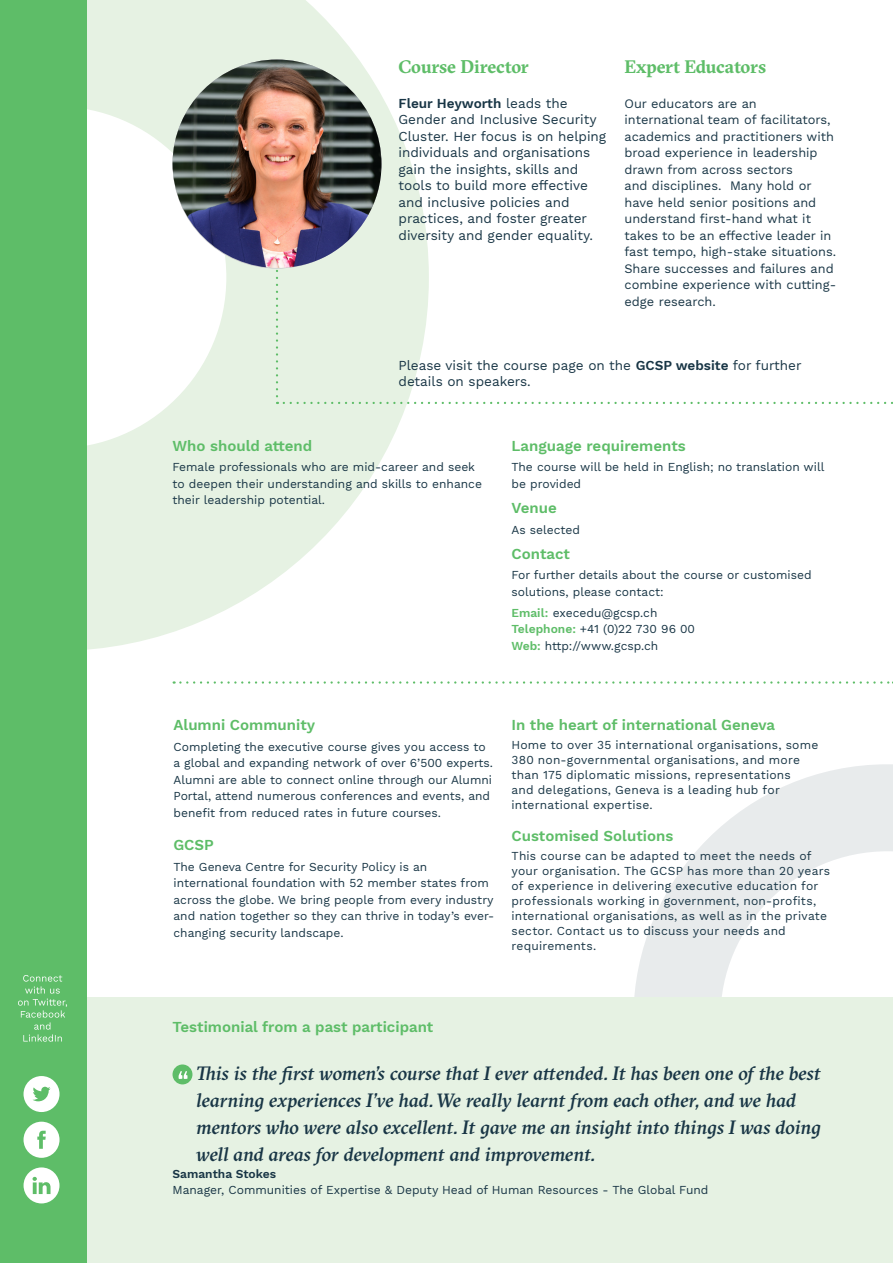
<style>
.page{position:relative;width:893px;height:1263px;background:#fff}
.page>*{position:absolute;margin:0;border:0;box-sizing:border-box;transform-origin:0 0}
.t1{font:italic 500 19.5px/27px "GT Sectra";letter-spacing:-.01em;color:#183545}
.Course_Director_Head{font:700 18px "GT Sectra";letter-spacing:-.005em;color:#5ebd68}
.Sub-heads_green{font:600 15px "Work Sans";color:#5ebd68}
.Body_copy{font:600 15px "Work Sans";color:#5ebd68}
.Sub-heads_yellow{font:600 15px "Work Sans";color:#5ebd68}
.Course_Director_Expe{font:13.5px/16.5px "Work Sans";color:#183545}
.Course_Director_Expe-2{font:12.75px/16.5px "Work Sans";color:#183545}
.Body_copy-2{font:12px/16.5px "Work Sans";color:#183545}
.BODY_COPY{font:12px/15px "Work Sans";letter-spacing:.015em;color:#183545}
.Sub-heads_green-2{font:12px/16.5px "Work Sans";color:#183545}
.Sub-heads_yellow-2{font:12px "Work Sans";color:#183545}
.Body_copy-3{font:600 12px "Work Sans";color:#183545}
.s1{font-weight:600}
.s2{font-weight:600;color:#5ebd68}
</style>
<div class="page">
<svg style="left:87px;top:0;width:320px;height:650px"></svg>
<svg style="left:634px;top:764px;width:259px;height:233px"></svg>
<div style="left:0;top:997px;width:893px;height:266px;background:#e6f2e3"></div>
<div style="left:0;top:0;width:87px;height:1263px;background:#5ebd68"></div>
<svg style="left:18px;top:975px;width:49px;height:66px"></svg>
<svg style="left:24px;top:1076px;width:36px;height:36px"></svg>
<svg style="left:24px;top:1122px;width:36px;height:36px"></svg>
<svg style="left:24px;top:1167px;width:36px;height:36px"></svg>
<div style="left:173px;top:1064px;width:19px;height:20px;background:#5ebd68;border-radius:50%"></div>
<svg style="left:179px;top:1071px;width:9px;height:8px"></svg>
<svg style="left:173px;top:60px;width:720px;height:344px"></svg>
<img style="left:173px;top:60px;width:208px;height:208px">
<svg style="left:174px;top:681px;width:719px;height:3px"></svg>
<p class="Course_Director_Head" style="left:398px;top:56px;width:132px">Course Director</p>
<p class="Course_Director_Expe" style="left:398px;top:95px;width:209px"><span class="s1">Fleur Heyworth</span> leads the<br>Gender and Inclusive Security<br>Cluster. Her focus is on helping individuals and organisations gain the insights, skills and tools to build more effective and inclusive policies and practices, and foster greater diversity and gender equality.</p>
<p class="Course_Director_Head" style="left:624px;top:56px;width:143px">Expert Educators</p>
<p class="Course_Director_Expe-2" style="left:624px;top:95px;width:213px">Our educators are an international team of facilitators, academics and practitioners with broad experience in leadership drawn from across sectors<br>and disciplines. Many hold or have held senior positions and understand first-hand what it takes to be an effective leader in fast tempo, high-stake situations.<br>Share successes and failures and combine experience with cutting&shy;edge research.</p>
<p class="Course_Director_Expe" style="left:398px;top:357px;width:405px">Please visit the course page on the <span class="s1">GCSP website</span> for further details on speakers.</p>
<p class="Sub-heads_green" style="left:173px;top:437px;width:141px">Who should attend</p>
<p class="Body_copy-2" style="left:173px;top:459px;width:311px">Female professionals who are mid-career and seek to deepen their understanding and skills to enhance their leadership potential.</p>
<p class="Body_copy" style="left:511px;top:437px;width:176px">Language requirements</p>
<p class="Body_copy-2" style="left:511px;top:459px;width:314px">The course will be held in English; no translation will be provided</p>
<p class="Sub-heads_yellow" style="left:511px;top:499px;width:47px">Venue</p>
<p class="Body_copy-2" style="left:511px;top:522px;width:70px">As selected</p>
<p class="Sub-heads_yellow" style="left:511px;top:545px;width:60px">Contact</p>
<p class="Body_copy-2" style="left:511px;top:567px;width:302px">For further details about the course or customised solutions, please contact:</p>
<p class="Body_copy-2" style="left:511px;top:605px;width:147px"><span class="s2">Email:</span> execedu@gcsp.ch</p>
<p class="Sub-heads_yellow-2" style="left:511px;top:622px;width:185px"><span class="s2">Telephone:</span> +41 (0)22 730 96 00</p>
<p class="Sub-heads_yellow-2" style="left:511px;top:638px;width:148px"><span class="s2">Web:</span> http://www.gcsp.ch</p>
<p class="Sub-heads_green" style="left:173px;top:716px;width:143px">Alumni Community</p>
<p class="Body_copy-2" style="left:173px;top:739px;width:321px">Completing the executive course gives you access to a global and expanding network of over 6’500 experts.<br>Alumni are able to connect online through our Alumni Portal, attend numerous conferences and events, and benefit from reduced rates in future courses.</p>
<p class="Sub-heads_green" style="left:173px;top:836px;width:42px">GCSP</p>
<p class="Sub-heads_green-2" style="left:173px;top:859px;width:322px">The Geneva Centre for Security Policy is an international foundation with 52 member states from across the globe. We bring people from every industry and nation together so they can thrive in today’s ever&shy;changing security landscape.</p>
<p class="Sub-heads_green" style="left:511px;top:716px;width:265px">In the heart of international Geneva</p>
<p class="Body_copy-2" style="left:511px;top:738px;width:308px;line-height:15px">Home to over 35 international organisations, some 380 non-governmental organisations, and more than 175 diplomatic missions, representations<br>and delegations, Geneva is a leading hub for international expertise.</p>
<p class="Sub-heads_green" style="left:511px;top:827px;width:163px">Customised Solutions</p>
<p class="BODY_COPY" style="left:511px;top:849px;width:320px">This course can be adapted to meet the needs of your organisation. The GCSP has more than 20 years of experience in delivering executive education for professionals working in government, non-profits, international organisations, as well as in the private sector. Contact us to discuss your needs and requirements.</p>
<p class="Sub-heads_green" style="left:173px;top:1018px;width:262px">Testimonial from a past participant</p>
<p class="t1" style="left:196px;top:1060px;width:626px">This is the first women’s course that I ever attended. It has been one of the best learning experiences I’ve had. We really learnt from each other, and we had mentors who were also excellent. It gave me an insight into things I was doing well and areas for development and improvement.</p>
<p class="Body_copy-3" style="left:173px;top:1166px;width:105px">Samantha Stokes</p>
<p class="Body_copy-2" style="left:173px;top:1182px;width:537px">Manager, Communities of Expertise &amp; Deputy Head of Human Resources - The Global Fund</p>
</div>
